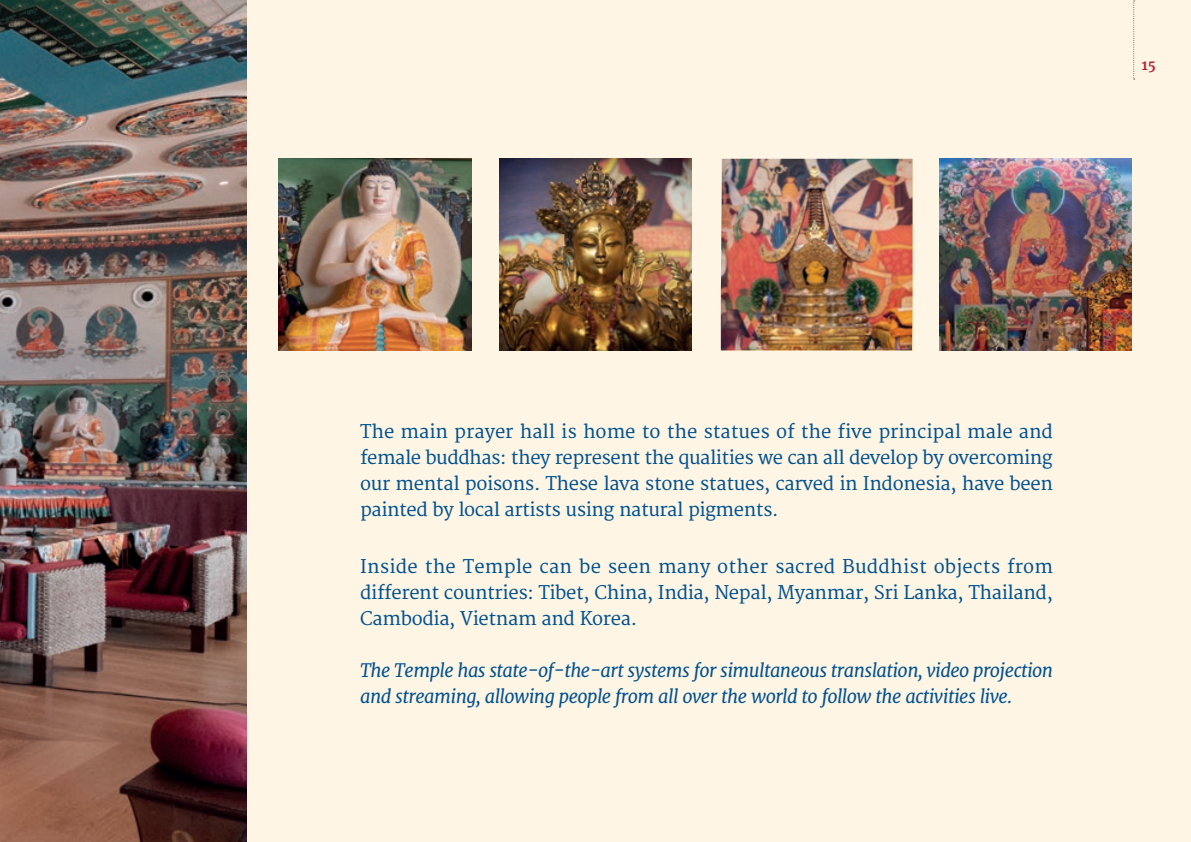
<style>
.page{position:relative;width:1191px;height:842px;background:#fef5e5}
.page>*{position:absolute;margin:0;border:0;box-sizing:border-box;transform-origin:0 0}
.TABELLA{font:18.4px/26px "Merriweather";letter-spacing:-.025em;color:#01528f;text-align:justify}
.TEXT_merriweather{font:18.4px/26px "Merriweather";letter-spacing:-.02em;color:#01528f;text-align:justify}
.TEXT_merriweather-2{font:italic 18.4px/26px "Merriweather";letter-spacing:-.03em;color:#01528f}
.t1{font:700 14px "Merriweather";color:#b61e37}
</style>
<div class="page">
<svg style="left:1133px;top:1px;width:1px;height:79px"></svg>
<img style="left:939px;top:159px;width:192px;height:191px">
<img style="left:278px;top:159px;width:193px;height:191px">
<img style="left:721px;top:159px;width:191px;height:191px">
<img style="left:0;top:0;width:247px;height:842px">
<img style="left:499px;top:159px;width:192px;height:191px">
<p class="t1" style="left:1141px;top:56px;width:16px">15</p>
<p class="TABELLA" style="left:360px;top:419px;width:694px">The main prayer hall is home to the statues of the five principal male and female buddhas: they represent the qualities we can all develop by overcoming our mental poisons. These lava stone statues, carved in Indonesia, have been painted by local artists using natural pigments.</p>
<p class="TEXT_merriweather" style="left:360px;top:555px;width:694px">Inside the Temple can be seen many other sacred Buddhist objects from different countries: Tibet, China, India, Nepal, Myanmar, Sri Lanka, Thailand, Cambodia, Vietnam and Korea.</p>
<p class="TEXT_merriweather-2" style="left:360px;top:658px;width:694px">The Temple has state-of-the-art systems for simultaneous translation, video projection and streaming, allowing people from all over the world to follow the activities live.</p>
</div>
